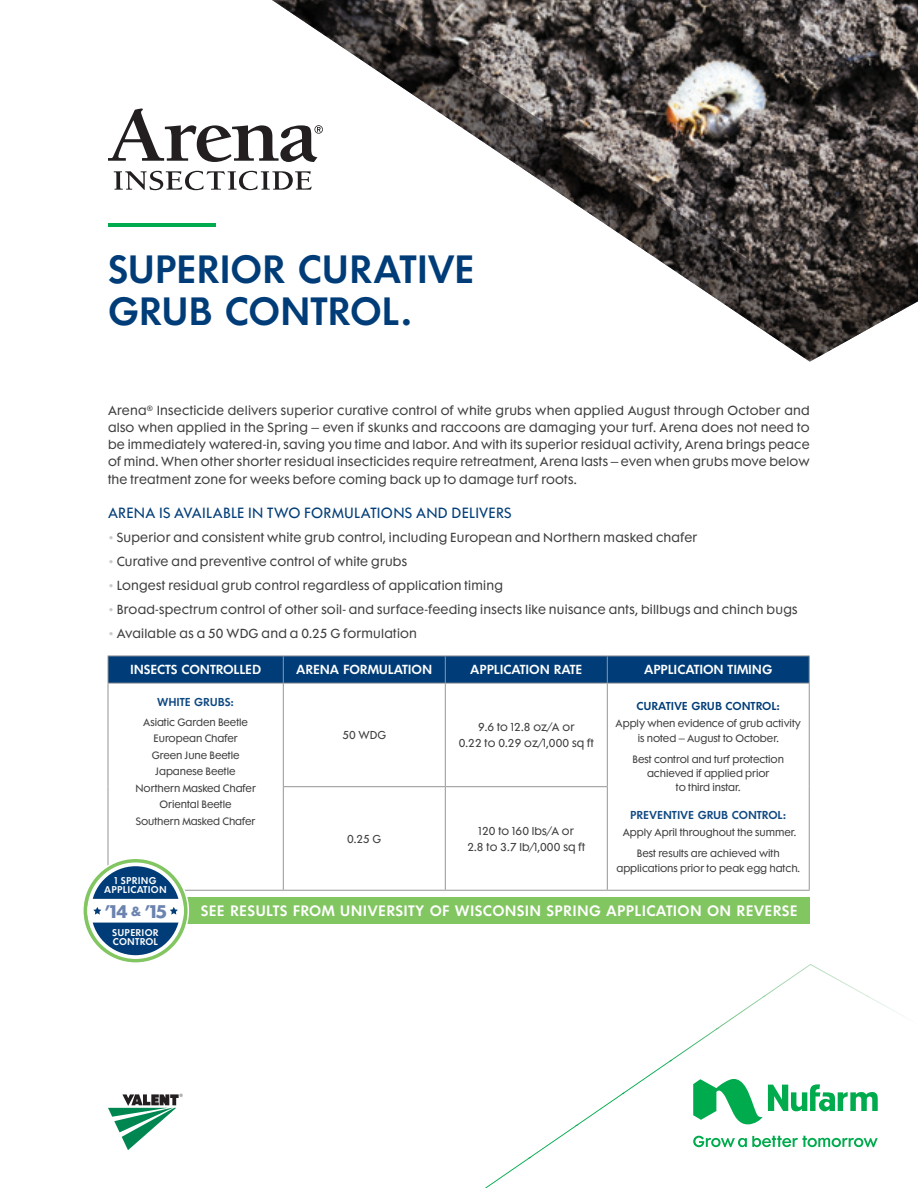
<style>
.page{position:relative;width:918px;height:1188px;background:#fff}
.page>*{position:absolute;margin:0;border:0;box-sizing:border-box;transform-origin:0 0}
.t1{font:600 36px/42px "Futura Maxi Std";letter-spacing:-.01em;color:#003d78}
.t2{font:700 16.65px "Futura Maxi Std";color:#6c83af}
.t3{font:600 13.8px "Futura Maxi Std";letter-spacing:.02em;color:#fff}
.t4{font:13.5px "Futura Maxi Std";letter-spacing:.02em;color:#003d78}
.Paragraph_Style_2{font:12px/17.2px "Futura Maxi Std";letter-spacing:.02em;color:#3e3e3f;text-align:justify}
.t5{font:600 12px "Futura Maxi Std";letter-spacing:-.01em;color:#fff}
.t6{font:10.5px/15.8px "Futura Maxi Std";letter-spacing:.01em;color:#3e3e3f;text-align:center}
.t7{font:600 10.5px "Futura Maxi Std";letter-spacing:-.005em;color:#0f4882}
.t8{font:600 10.5px "Futura Maxi Std";letter-spacing:-.005em;color:#003d78}
.t9{font:9.75px/16.5px "Futura Maxi Std";letter-spacing:-.005em;color:#3e3e3f;text-align:center}
.t10{font:600 9px/9px "Futura Maxi Std";letter-spacing:.02em;color:#fff;text-align:center}
.s1{color:#c7c8ca}
.s2{font-size:12px}
</style>
<div class="page">
<svg style="left:108px;top:1094px;width:75px;height:56px"></svg>
<svg style="left:252px;top:0;width:666px;height:362px"></svg>
<hr style="left:108px;top:224px;width:108px;height:3px;background:#00ab4d">
<svg style="left:108px;top:108px;width:215px;height:54px"></svg>
<svg style="left:114px;top:171px;width:198px;height:19px"></svg>
<svg style="left:184px;top:684px;width:625px;height:206px"></svg>
<svg style="left:108px;top:656px;width:702px;height:27px;background:#043f79"></svg>
<hr style="left:108px;top:683px;width:175px;height:1px;background:#939598">
<hr style="left:108px;top:684px;width:1px;height:103px;background:#939598">
<hr style="left:283px;top:683px;width:162px;height:1px;background:#939598">
<hr style="left:283px;top:684px;width:1px;height:102px;background:#939598">
<hr style="left:445px;top:683px;width:162px;height:1px;background:#939598">
<hr style="left:445px;top:684px;width:1px;height:102px;background:#939598">
<hr style="left:607px;top:683px;width:203px;height:1px;background:#939598">
<hr style="left:607px;top:684px;width:1px;height:102px;background:#939598">
<hr style="left:809px;top:684px;width:1px;height:103px;background:#939598">
<hr style="left:108px;top:787px;width:1px;height:103px;background:#939598">
<hr style="left:283px;top:786px;width:162px;height:1px;background:#939598">
<hr style="left:283px;top:787px;width:1px;height:103px;background:#939598">
<hr style="left:445px;top:786px;width:163px;height:1px;background:#939598">
<hr style="left:445px;top:787px;width:1px;height:103px;background:#939598">
<hr style="left:607px;top:787px;width:1px;height:103px;background:#939598">
<hr style="left:809px;top:787px;width:1px;height:103px;background:#939598">
<hr style="left:108px;top:890px;width:175px;height:1px;background:#939598">
<hr style="left:283px;top:890px;width:162px;height:1px;background:#939598">
<hr style="left:445px;top:890px;width:162px;height:1px;background:#939598">
<hr style="left:607px;top:890px;width:203px;height:1px;background:#939598">
<div style="left:136px;top:898px;width:674px;height:26px;background:#82c661"></div>
<svg style="left:83px;top:858px;width:105px;height:105px"></svg>
<div style="left:82px;top:858px;width:107px;height:106px;border:2px solid #fff;border-radius:50%"></div>
<svg style="left:87px;top:862px;width:97px;height:97px"></svg>
<div style="left:91px;top:866px;width:89px;height:89px;background:#003d78;border-radius:50%"></div>
<svg style="left:87px;top:899px;width:97px;height:24px;background:#f3f6f7"></svg>
<img style="left:717px;top:996px;width:47px;height:32px">
<img style="left:869px;top:997px;width:36px;height:20px">
<img style="left:671px;top:1028px;width:48px;height:33px">
<img style="left:763px;top:964px;width:107px;height:33px">
<img style="left:623px;top:1060px;width:49px;height:33px">
<img style="left:576px;top:1093px;width:49px;height:32px">
<img style="left:530px;top:1125px;width:48px;height:33px">
<img style="left:485px;top:1157px;width:46px;height:31px">
<svg style="left:693px;top:1079px;width:185px;height:68px"></svg>
<p class="t1" style="left:108px;top:248px;width:368px">SUPERIOR CURATIVE<br>GRUB CONTROL.</p>
<p class="Paragraph_Style_2" style="left:108px;top:401px;width:703px">Arena<sup>®</sup> Insecticide delivers superior curative control of white grubs when applied August through October and also when applied in the Spring – even if skunks and raccoons are damaging your turf. Arena does not need to be immediately watered-in, saving you time and labor. And with its superior residual activity, Arena brings peace of mind. When other shorter residual insecticides require retreatment, Arena lasts – even when grubs move below the treatment zone for weeks before coming back up to damage turf roots.</p>
<p class="t4" style="left:108px;top:504px;width:405px">ARENA IS AVAILABLE IN TWO FORMULATIONS AND DELIVERS</p>
<p class="Paragraph_Style_2" style="left:108px;top:529px;width:591px"><span class="s1">•</span> Superior and consistent white grub control, including European and Northern masked chafer</p>
<p class="Paragraph_Style_2" style="left:108px;top:553px;width:301px"><span class="s1">•</span> Curative and preventive control of white grubs</p>
<p class="Paragraph_Style_2" style="left:108px;top:577px;width:397px"><span class="s1">•</span> Longest residual grub control regardless of application timing</p>
<p class="Paragraph_Style_2" style="left:108px;top:601px;width:691px"><span class="s1">•</span> Broad-spectrum control of other soil- and surface-feeding insects like nuisance ants, billbugs and chinch bugs</p>
<p class="Paragraph_Style_2" style="left:108px;top:625px;width:310px"><span class="s1">•</span> Available as a 50 WDG and a 0.25 G formulation</p>
<p class="t5" style="left:130px;top:662px;width:133px">INSECTS CONTROLLED</p>
<p class="t5" style="left:296px;top:662px;width:138px">ARENA FORMULATION</p>
<p class="t5" style="left:470px;top:662px;width:114px">APPLICATION RATE</p>
<p class="t5" style="left:644px;top:662px;width:130px">APPLICATION TIMING</p>
<p class="t7" style="left:157px;top:695px;width:79px">WHITE GRUBS:</p>
<p class="t9" style="left:135px;top:714px;width:122px">Asiatic Garden Beetle<br>European Chafer<br>Green June Beetle<br>Japanese Beetle<br>Northern Masked Chafer<br>Oriental Beetle<br>Southern Masked Chafer</p>
<p class="t8" style="left:636px;top:699px;width:145px">CURATIVE GRUB CONTROL:</p>
<p class="t9" style="left:616px;top:717px;width:187px;line-height:14.2px">Apply when evidence of grub activity is noted – August to October.</p>
<p class="t9" style="left:633px;top:752px;width:153px;line-height:14.2px">Best control and turf protection achieved if applied prior<br>to third instar.</p>
<p class="t7" style="left:630px;top:808px;width:158px">PREVENTIVE GRUB CONTROL:</p>
<p class="t9" style="left:623px;top:824px;width:175px">Apply April throughout the summer.</p>
<p class="t9" style="left:616px;top:847px;width:185px;line-height:14.2px">Best results are achieved with applications prior to peak egg hatch.</p>
<p class="t6" style="left:342px;top:727px;width:45px">50 WDG</p>
<p class="t6" style="left:459px;top:719px;width:137px">9.6 to 12.8 oz/A or<br>0.22 to 0.29 oz/1,000 sq ft</p>
<p class="t6" style="left:347px;top:831px;width:36px">0.25 G</p>
<p class="t6" style="left:467px;top:823px;width:119px">120 to 160 lbs/A or<br>2.8 to 3.7 lb/1,000 sq ft</p>
<p class="t10" style="left:104px;top:876px;width:64px">1 SPRING<br>APPLICATION</p>
<p class="t10" style="left:112px;top:928px;width:48px;text-align:left">SUPERIOR<br>CONTROL</p>
<p class="t2" style="left:104px;top:899px;width:64px">’14 <span class="s2">&amp;</span> ’15</p>
<p class="t3" style="left:201px;top:902px;width:598px">SEE RESULTS FROM UNIVERSITY OF WISCONSIN SPRING APPLICATION ON REVERSE</p>
</div>
